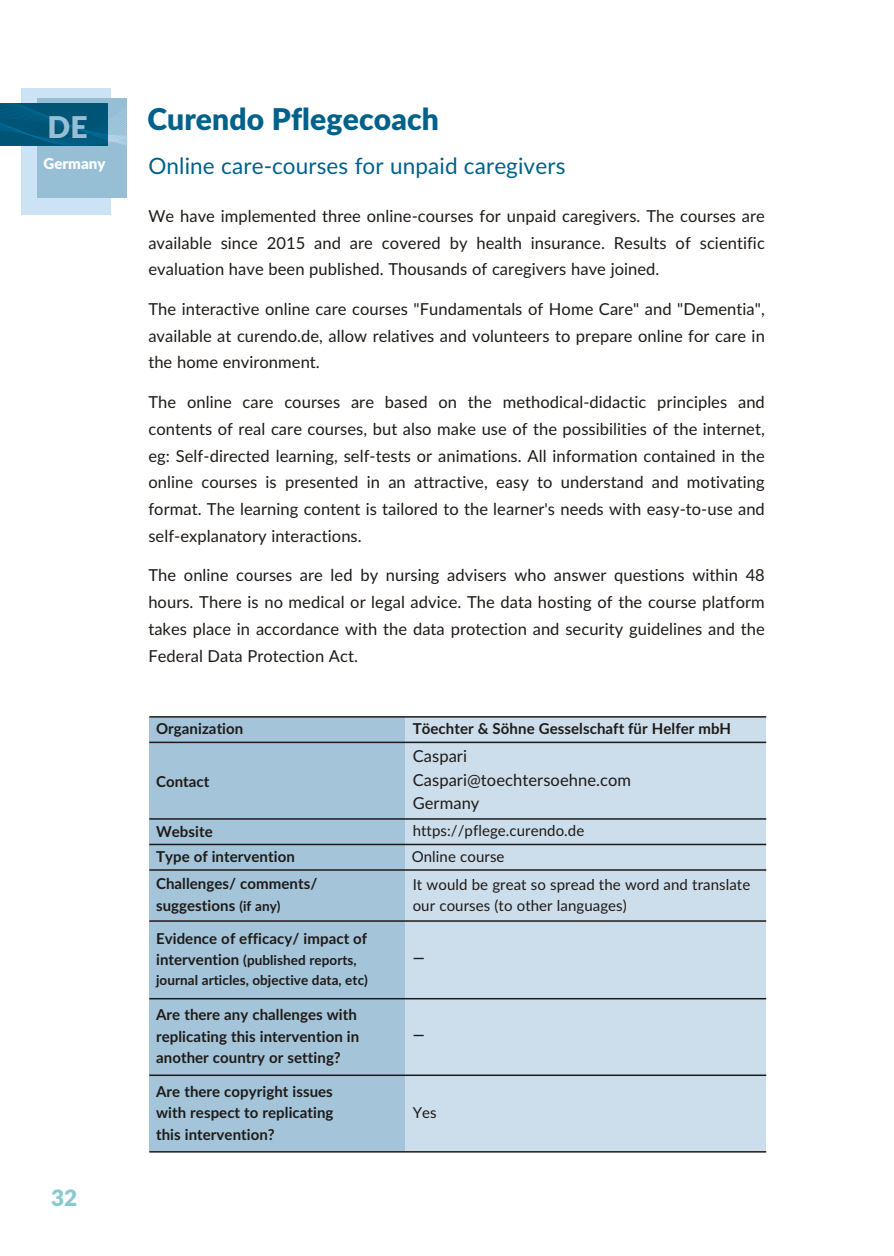
<style>
.page{position:relative;width:894px;height:1256px;background:#fff}
.page>*{position:absolute;margin:0;border:0;box-sizing:border-box;transform-origin:0 0}
.t1{font:900 30px "Lato";letter-spacing:.005em;color:#00618a}
.t2{font:900 30px "Lato";color:#96bfd6}
.t3{font:22.5px "Lato";letter-spacing:.005em;color:#00618a}
.t4{font:900 22.5px "Lato";color:#87c9d1}
.t5{font:16.5px/26.7px "Lato";letter-spacing:.005em;color:#1f1a17;text-align:justify}
.t6{font:700 15px/21.6px "Lato";letter-spacing:.005em;color:#1f1a17}
.t7{font:15px/20.7px "Lato";letter-spacing:.005em;color:#1f1a17}
.t8{font:900 15px "Lato";letter-spacing:.005em;color:#fff}
.t9{font:700 13.5px/19.8px "Lato";letter-spacing:.005em;color:#1f1a17}
.s1{font-size:13.5px}
.s2{font-size:15px}
</style>
<div class="page">
<div style="left:22px;top:88px;width:89px;height:126px;background:#cce3f5"></div>
<div style="left:37px;top:98px;width:90px;height:100px;background:#96bfd6"></div>
<svg style="left:0;top:98px;width:127px;height:56px"></svg>
<div style="left:405px;top:717px;width:360px;height:434px;background:#ccdeeb"></div>
<div style="left:149px;top:717px;width:256px;height:434px;background:#a3c4d9"></div>
<hr style="left:149px;top:716px;width:617px;height:1px;background:#1f1a17">
<hr style="left:149px;top:741px;width:617px;height:2px;background:#1f1a17">
<hr style="left:149px;top:818px;width:617px;height:1px;background:#1f1a17">
<hr style="left:149px;top:843px;width:617px;height:2px;background:#1f1a17">
<hr style="left:149px;top:869px;width:617px;height:1px;background:#1f1a17">
<hr style="left:149px;top:920px;width:617px;height:1px;background:#1f1a17">
<hr style="left:149px;top:998px;width:617px;height:1px;background:#1f1a17">
<hr style="left:149px;top:1074px;width:617px;height:2px;background:#1f1a17">
<hr style="left:149px;top:1151px;width:617px;height:1px;background:#1f1a17">
<h1 class="t2" style="left:47px;top:114px;width:42px">DE</h1>
<p class="t8" style="left:43px;top:156px;width:64px">Germany</p>
<h2 class="t4" style="left:51px;top:1187px;width:28px">32</h2>
<h1 class="t1" style="left:147px;top:105px;width:293px">Curendo Pflegecoach</h1>
<h2 class="t3" style="left:148px;top:156px;width:418px">Online care-courses for unpaid caregivers</h2>
<p class="t5" style="left:148px;top:203px;width:618px">We have implemented three online-courses for unpaid caregivers. The courses are available since 2015 and are covered by health insurance. Results of scientific evaluation have been published. Thousands of caregivers have joined.</p>
<p class="t5" style="left:148px;top:296px;width:618px">The interactive online care courses "Fundamentals of Home Care" and "Dementia", available at curendo.de, allow relatives and volunteers to prepare online for care in the home environment.</p>
<p class="t5" style="left:148px;top:390px;width:618px">The online care courses are based on the methodical-didactic principles and contents of real care courses, but also make use of the possibilities of the internet, eg: Self-directed learning, self-tests or animations. All information contained in the online courses is presented in an attractive, easy to understand and motivating format. The learning content is tailored to the learner's needs with easy-to-use and self-explanatory interactions.</p>
<p class="t5" style="left:148px;top:563px;width:618px">The online courses are led by nursing advisers who answer questions within 48 hours. There is no medical or legal advice. The data hosting of the course platform takes place in accordance with the data protection and security guidelines and the Federal Data Protection Act.</p>
<p class="t6" style="left:156px;top:719px;width:89px">Organization</p>
<p class="t6" style="left:156px;top:771px;width:55px">Contact</p>
<p class="t6" style="left:156px;top:819px;width:140px;line-height:25.5px">Website<br>Type of intervention</p>
<p class="t6" style="left:156px;top:874px;width:163px">Challenges/ comments/ suggestions <span class="s1">(if any)</span></p>
<p class="t6" style="left:156px;top:928px;width:213px">Evidence of efficacy/ impact of</p>
<p class="t9" style="left:156px;top:951px;width:213px"><span class="s2">intervention</span> (published reports, journal articles, objective data, etc)</p>
<p class="t6" style="left:156px;top:1004px;width:205px">Are there any challenges with replicating this intervention in another country or setting?</p>
<p class="t6" style="left:156px;top:1081px;width:179px;text-align:justify">Are there copyright issues with respect to replicating this intervention?</p>
<p class="t6" style="left:413px;top:719px;width:320px">Töechter &amp; Söhne Gesselschaft für Helfer mbH</p>
<p class="t5" style="left:413px;top:745px;width:220px;line-height:23.7px;text-align:left">Caspari<br>Caspari@toechtersoehne.com<br>Germany</p>
<p class="t7" style="left:413px;top:821px;width:173px">https://pflege.curendo.de</p>
<p class="t7" style="left:413px;top:875px;width:339px">It would be great so spread the word and translate our courses (to other languages)</p>
<p class="t7" style="left:412px;top:847px;width:94px">Online course</p>
<p class="t6" style="left:413px;top:947px;width:13px">—</p>
<p class="t6" style="left:413px;top:1024px;width:13px">—</p>
<p class="t7" style="left:413px;top:1103px;width:25px">Yes</p>
</div>
